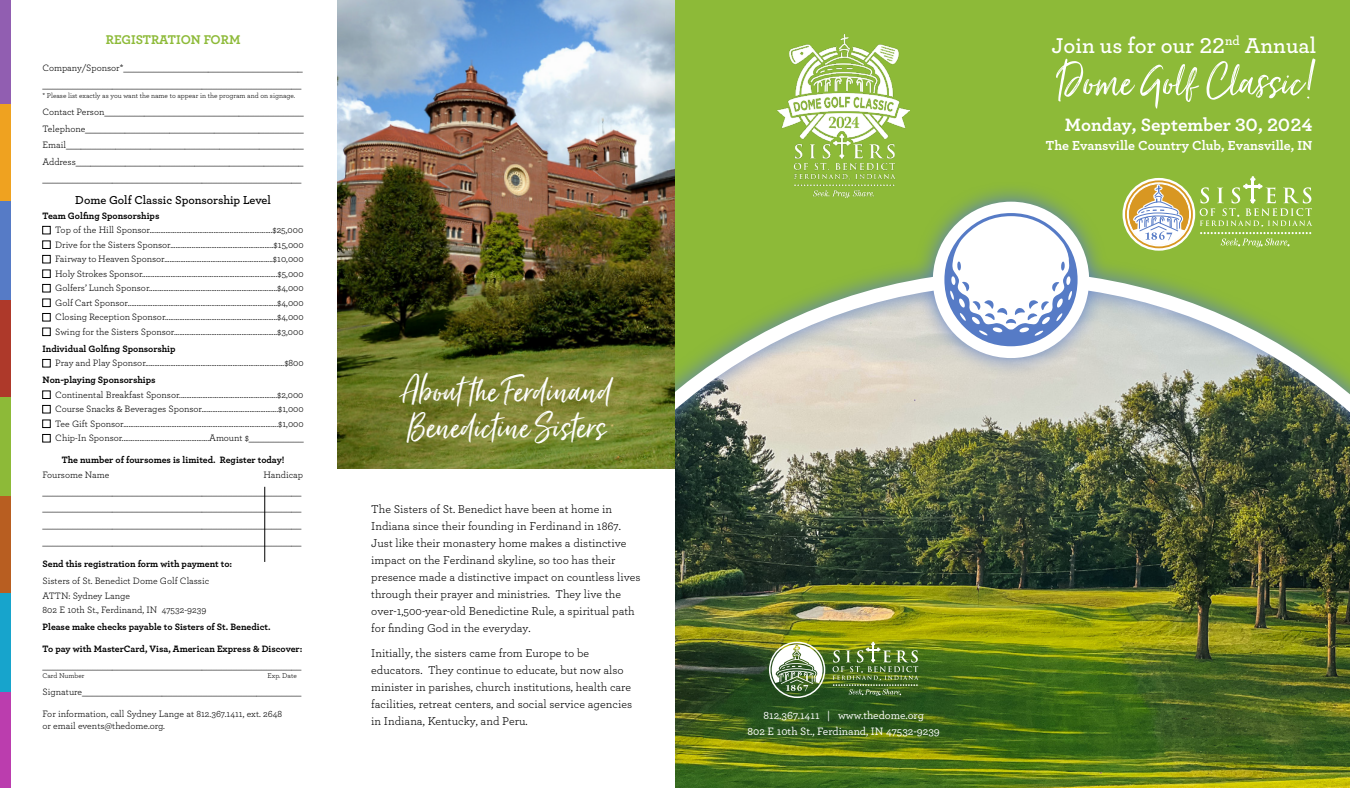
<style>
.page{position:relative;width:1350px;height:788px;background:#fff}
.page>*{position:absolute;margin:0;border:0;box-sizing:border-box;transform-origin:0 0}
.Body{font:53.75px "Just Lovely";color:#fff}
.Heading{font:43.5px/36.2px "Just Lovely";color:#fff}
.Body-2{font:600 22.5px "Archer";color:#fff}
.Heading-2{font:700 18.75px "Archer";color:#fff}
.Heading-3{font:700 13.75px "Archer";color:#fff}
.t1{font:700 13.25px "Archer";color:#8dba38}
.t2{font:600 12.12px "Archer";color:#000}
.Body-3{font:11.88px/16.9px "Archer";color:#000}
.t3{font:500 11.25px "Archer";color:#fff}
.t4{font:9.62px "Archer";color:#000}
.t5{font:700 9.62px "Archer";color:#000}
.t6{font:7.25px "Archer";color:#000}
</style>
<div class="page">
<div style="left:671px;top:0;width:679px;height:788px;background:#8dba38"></div>
<img style="left:675px;top:202px;width:675px;height:586px">
<div style="left:0;top:104px;width:10px;height:98px;background:#efa220"></div>
<div style="left:0;top:495px;width:10px;height:98px;background:#b85e21"></div>
<div style="left:0;top:299px;width:10px;height:98px;background:#ae392a"></div>
<div style="left:0;top:691px;width:10px;height:97px;background:#bb3dae"></div>
<div style="left:0;top:0;width:10px;height:104px;background:#915eb1"></div>
<div style="left:0;top:202px;width:10px;height:97px;background:#567bc6"></div>
<div style="left:0;top:593px;width:10px;height:98px;background:#17a4cc"></div>
<div style="left:0;top:397px;width:10px;height:98px;background:#8dba38"></div>
<svg style="left:944px;top:213px;width:134px;height:133px;background:#d0daea"></svg>
<div style="left:446px;top:0;width:229px;height:788px;background:#fff"></div>
<img style="left:338px;top:0;width:337px;height:468px">
<div style="left:43px;top:226px;width:7px;height:8px;border:1px solid #000"></div>
<div style="left:43px;top:255px;width:7px;height:8px;border:1px solid #000"></div>
<div style="left:43px;top:284px;width:7px;height:8px;border:1px solid #000"></div>
<div style="left:43px;top:313px;width:7px;height:8px;border:1px solid #000"></div>
<div style="left:43px;top:359px;width:7px;height:8px;border:1px solid #000"></div>
<div style="left:43px;top:405px;width:7px;height:8px;border:1px solid #000"></div>
<div style="left:43px;top:434px;width:7px;height:8px;border:1px solid #000"></div>
<hr style="left:265px;top:486px;width:1px;height:76px;background:#000">
<img style="left:833px;top:641px;width:86px;height:55px">
<div style="left:769px;top:641px;width:56px;height:57px;border:2px solid #fff;border-radius:50%"></div>
<svg style="left:772px;top:644px;width:51px;height:47px;background:#9fb08e"></svg>
<svg style="left:1123px;top:178px;width:72px;height:73px"></svg>
<div style="left:1125px;top:180px;width:68px;height:68px;border:2px solid #d89722;border-radius:50%"></div>
<svg style="left:1128px;top:184px;width:61px;height:61px;background:#d6c7a2"></svg>
<svg style="left:1200px;top:176px;width:112px;height:71px"></svg>
<img style="left:778px;top:34px;width:132px;height:163px">
<p class="t1" style="left:106px;top:30px;width:136px">REGISTRATION FORM</p>
<p class="t4" style="left:43px;top:61px;width:262px">Company/Sponsor*____________________________________</p>
<p class="t4" style="left:43px;top:78px;width:261px">____________________________________________________</p>
<p class="t6" style="left:43px;top:90px;width:254px">* Please list exactly as you want the name to appear in the program and on signage.</p>
<p class="t4" style="left:43px;top:105px;width:263px">Contact Person________________________________________</p>
<p class="t4" style="left:43px;top:122px;width:263px">Telephone____________________________________________</p>
<p class="t4" style="left:43px;top:139px;width:263px">Email________________________________________________</p>
<p class="t4" style="left:43px;top:155px;width:263px">Address______________________________________________</p>
<p class="t4" style="left:43px;top:172px;width:261px">____________________________________________________</p>
<p class="t2" style="left:75px;top:191px;width:197px">Dome Golf Classic Sponsorship Level</p>
<p class="t5" style="left:43px;top:208px;width:118px">Team Golfing Sponsorships</p>
<p class="t4" style="left:55px;top:223px;width:250px">Top of the Hill Sponsor.....................................................................$25,000</p>
<p class="t4" style="left:55px;top:238px;width:250px">Drive for the Sisters Sponsor..........................................................$15,000</p>
<p class="t4" style="left:55px;top:252px;width:250px">Fairway to Heaven Sponsor.............................................................$10,000</p>
<p class="t4" style="left:55px;top:267px;width:250px">Holy Strokes Sponsor............................................................................$5,000</p>
<p class="t4" style="left:55px;top:281px;width:250px">Golfers’ Lunch Sponsor........................................................................$4,000</p>
<p class="t4" style="left:55px;top:296px;width:250px">Golf Cart Sponsor....................................................................................$4,000</p>
<p class="t4" style="left:55px;top:310px;width:250px">Closing Reception Sponsor...............................................................$4,000</p>
<p class="t4" style="left:55px;top:325px;width:250px">Swing for the Sisters Sponsor..........................................................$3,000</p>
<p class="t5" style="left:43px;top:341px;width:134px">Individual Golfing Sponsorship</p>
<p class="t4" style="left:55px;top:356px;width:250px">Pray and Play Sponsor..............................................................................$800</p>
<p class="t5" style="left:43px;top:372px;width:114px">Non-playing Sponsorships</p>
<p class="t4" style="left:55px;top:388px;width:250px">Continental Breakfast Sponsor.......................................................$2,000</p>
<p class="t4" style="left:55px;top:402px;width:250px">Course Snacks &amp; Beverages Sponsor...........................................$1,000</p>
<p class="t4" style="left:55px;top:417px;width:250px">Tee Gift Sponsor.......................................................................................$1,000</p>
<p class="t4" style="left:55px;top:431px;width:250px">Chip-In Sponsor.................................................Amount $___________</p>
<p class="t5" style="left:62px;top:452px;width:224px">The number of foursomes is limited. Register today!</p>
<p class="t4" style="left:43px;top:467px;width:68px">Foursome Name</p>
<p class="t4" style="left:263px;top:467px;width:41px">Handicap</p>
<p class="t4" style="left:43px;top:484px;width:261px">____________________________________________________</p>
<p class="t4" style="left:43px;top:501px;width:261px">____________________________________________________</p>
<p class="t4" style="left:43px;top:518px;width:261px">____________________________________________________</p>
<p class="t4" style="left:43px;top:535px;width:261px">____________________________________________________</p>
<p class="t5" style="left:43px;top:556px;width:191px">Send this registration form with payment to:</p>
<p class="t4" style="left:43px;top:574px;width:168px">Sisters of St. Benedict Dome Golf Classic</p>
<p class="t4" style="left:43px;top:588px;width:89px">ATTN: Sydney Lange</p>
<p class="t4" style="left:43px;top:603px;width:165px">802 E 10th St., Ferdinand, IN 47532-9239</p>
<p class="t5" style="left:43px;top:619px;width:230px">Please make checks payable to Sisters of St. Benedict.</p>
<p class="t5" style="left:43px;top:641px;width:261px">To pay with MasterCard, Visa, American Express &amp; Discover:</p>
<p class="t4" style="left:43px;top:658px;width:261px">____________________________________________________</p>
<p class="t6" style="left:43px;top:671px;width:43px">Card Number</p>
<p class="t6" style="left:268px;top:671px;width:31px">Exp. Date</p>
<p class="t4" style="left:43px;top:685px;width:260px">Signature____________________________________________</p>
<p class="t4" style="left:43px;top:707px;width:241px">For information, call Sydney Lange at 812.367.1411, ext. 2648</p>
<p class="t4" style="left:43px;top:719px;width:124px">or email events@thedome.org.</p>
<p class="Heading" style="left:401px;top:375px;width:212px">About the Ferdinand<br>Benedictine Sisters</p>
<p class="Body-3" style="left:371px;top:500px;width:271px">The Sisters of St. Benedict have been at home in Indiana since their founding in Ferdinand in 1867.<br>Just like their monastery home makes a distinctive impact on the Ferdinand skyline, so too has their presence made a distinctive impact on countless lives through their prayer and ministries. They live the over-1,500-year-old Benedictine Rule, a spiritual path for finding God in the everyday.</p>
<p class="Body-3" style="left:371px;top:644px;width:262px">Initially, the sisters came from Europe to be educators. They continue to educate, but now also minister in parishes, church institutions, health care facilities, retreat centers, and social service agencies in Indiana, Kentucky, and Peru.</p>
<p class="Body-2" style="left:1051px;top:28px;width:266px">Join us for our 22<sup>nd</sup> Annual</p>
<p class="Body" style="left:1057px;top:49px;width:261px">Dome Golf Classic!</p>
<p class="Heading-2" style="left:1065px;top:110px;width:249px">Monday, September 30, 2024</p>
<p class="Heading-3" style="left:1046px;top:135px;width:268px">The Evansville Country Club, Evansville, IN</p>
<p class="t3" style="left:763px;top:707px;width:162px">812.367.1411 | www.thedome.org</p>
<p class="t3" style="left:748px;top:723px;width:194px">802 E 10th St., Ferdinand, IN 47532-9239</p>
</div>
